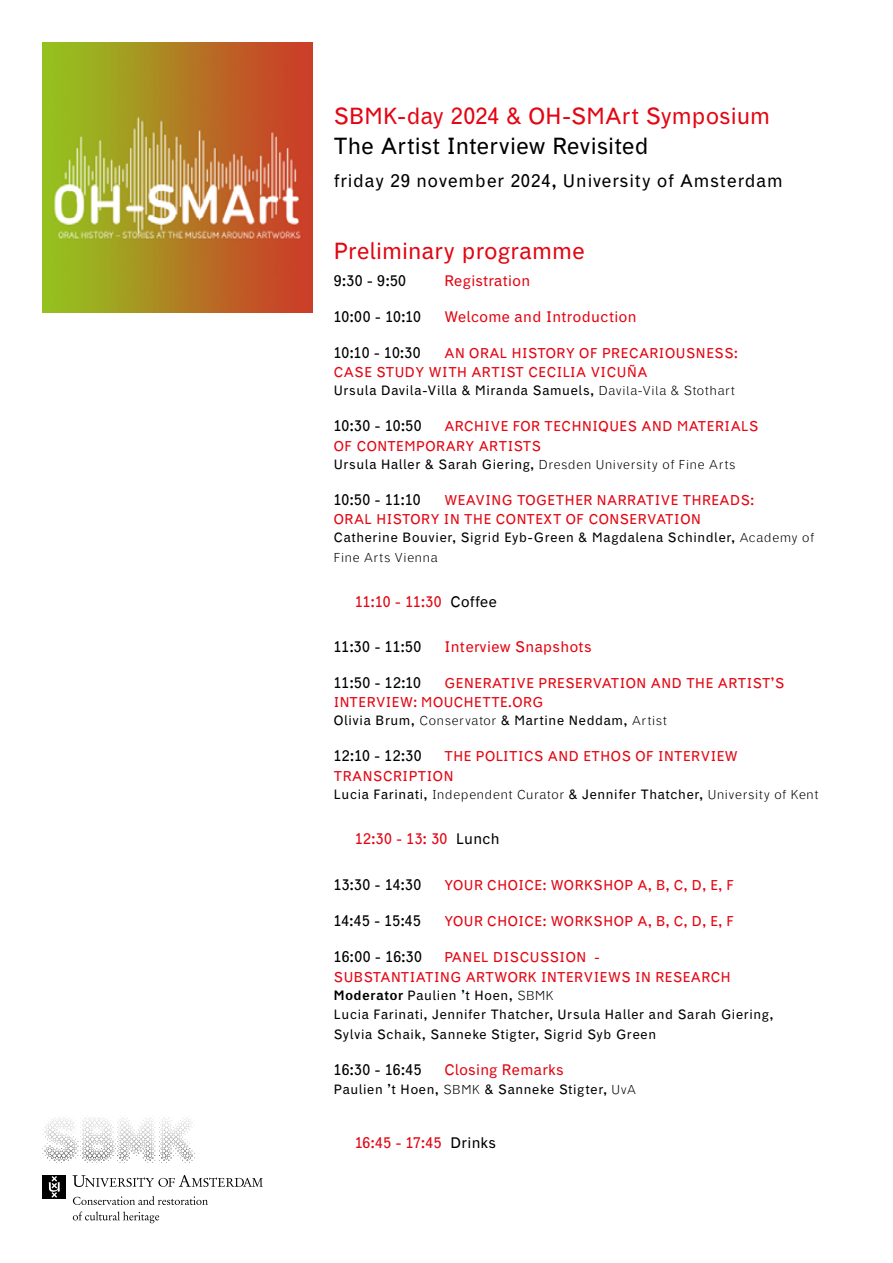
<style>
.page{position:relative;width:893px;height:1263px;background:#fff}
.page>*{position:absolute;margin:0;border:0;box-sizing:border-box;transform-origin:0 0}
.programma_datum{font:24px "DF Dejavu Pro";letter-spacing:.01em;color:#e30613}
.programma_datum-2{font:24px "DF Dejavu Pro";letter-spacing:.01em;color:#000}
.kopje{font:18.75px "DF Dejavu Pro";letter-spacing:.05em;color:#000}
.uur_beschrijving{font:15.75px "DF Dejavu Pro";letter-spacing:.01em;color:#000}
.uur_beschrijving-2{font:15.75px "DF Dejavu Pro";letter-spacing:.025em;color:#e30613}
.uur_beschrijving-3{font:14.7px/19.5px "DF Dejavu Pro";letter-spacing:.04em;color:#e30613}
.body{font:13.8px/19.5px "DF Dejavu Pro";letter-spacing:.05em;color:#000}
.body-2{font:300 13.8px "DF Dejavu Pro";letter-spacing:.05em;color:#000}
.s1{font-weight:300}
.s2{font-weight:400}
.s3{color:#000}
.s4{font-weight:500}
</style>
<div class="page">
<img style="left:43px;top:43px;width:270px;height:270px">
<svg style="left:43px;top:1115px;width:152px;height:48px"></svg>
<div style="left:43px;top:1175px;width:23px;height:24px;background:#000"></div>
<svg style="left:49px;top:1176px;width:11px;height:22px"></svg>
<svg style="left:73px;top:1175px;width:190px;height:12px"></svg>
<svg style="left:73px;top:1196px;width:135px;height:9px"></svg>
<svg style="left:73px;top:1211px;width:86px;height:12px"></svg>
<p class="programma_datum" style="left:334px;top:99px;width:438px">SBMK-day 2024 &amp; OH-SMArt Symposium</p>
<p class="programma_datum-2" style="left:334px;top:129px;width:316px">The Artist Interview Revisited</p>
<p class="kopje" style="left:334px;top:167px;width:451px">friday 29 november 2024, University of Amsterdam</p>
<p class="programma_datum" style="left:334px;top:234px;width:253px">Preliminary programme</p>
<p class="uur_beschrijving" style="left:334px;top:270px;width:74px">9:30 - 9:50</p>
<p class="uur_beschrijving-2" style="left:444px;top:270px;width:87px">Registration</p>
<p class="uur_beschrijving" style="left:334px;top:306px;width:89px">10:00 - 10:10</p>
<p class="uur_beschrijving-2" style="left:444px;top:306px;width:194px">Welcome and Introduction</p>
<p class="uur_beschrijving" style="left:334px;top:342px;width:88px">10:10 - 10:30</p>
<p class="uur_beschrijving-3" style="left:444px;top:343px;width:295px">AN ORAL HISTORY OF PRECARIOUSNESS:</p>
<p class="uur_beschrijving-3" style="left:334px;top:362px;width:315px">CASE STUDY WITH ARTIST CECILIA VICUÑA</p>
<p class="body" style="left:334px;top:381px;width:403px">Ursula Davila-Villa &amp; Miranda Samuels, <span class="s1">Davila-Vila &amp; Stothart</span></p>
<p class="uur_beschrijving" style="left:334px;top:415px;width:89px">10:30 - 10:50</p>
<p class="uur_beschrijving-3" style="left:444px;top:416px;width:316px">ARCHIVE FOR TECHNIQUES AND MATERIALS</p>
<p class="uur_beschrijving-3" style="left:334px;top:436px;width:209px">OF CONTEMPORARY ARTISTS</p>
<p class="body-2" style="left:334px;top:455px;width:403px"><span class="s2">Ursula Haller &amp; Sarah Giering,</span> Dresden University of Fine Arts</p>
<p class="uur_beschrijving" style="left:334px;top:489px;width:88px">10:50 - 11:10</p>
<p class="uur_beschrijving-3" style="left:444px;top:490px;width:311px">WEAVING TOGETHER NARRATIVE THREADS:</p>
<p class="uur_beschrijving-3" style="left:334px;top:509px;width:368px">ORAL HISTORY IN THE CONTEXT OF CONSERVATION</p>
<p class="body" style="left:334px;top:528px;width:482px">Catherine Bouvier, Sigrid Eyb-Green &amp; Magdalena Schindler, <span class="s1">Academy of<br>Fine Arts Vienna</span></p>
<p class="uur_beschrijving-2" style="left:355px;top:591px;width:143px">11:10 - 11:30 <span class="s3">Coffee</span></p>
<p class="uur_beschrijving" style="left:334px;top:636px;width:89px">11:30 - 11:50</p>
<p class="uur_beschrijving-2" style="left:444px;top:636px;width:149px">Interview Snapshots</p>
<p class="uur_beschrijving" style="left:334px;top:672px;width:89px">11:50 - 12:10</p>
<p class="uur_beschrijving-3" style="left:444px;top:673px;width:341px">GENERATIVE PRESERVATION AND THE ARTIST’S</p>
<p class="uur_beschrijving-3" style="left:334px;top:692px;width:211px">INTERVIEW: MOUCHETTE.ORG</p>
<p class="body" style="left:334px;top:711px;width:334px">Olivia Brum, <span class="s1">Conservator</span> &amp; Martine Neddam, <span class="s1">Artist</span></p>
<p class="uur_beschrijving" style="left:334px;top:745px;width:89px">12:10 - 12:30</p>
<p class="uur_beschrijving-3" style="left:334px;top:746px;width:406px;text-indent:110px">THE POLITICS AND ETHOS OF INTERVIEW<br>TRANSCRIPTION</p>
<p class="body-2" style="left:334px;top:785px;width:486px"><span class="s2">Lucia Farinati,</span> Independent Curator <span class="s2">&amp; Jennifer Thatcher,</span> University of Kent</p>
<p class="uur_beschrijving-2" style="left:355px;top:828px;width:146px">12:30 - 13: 30 <span class="s3">Lunch</span></p>
<p class="uur_beschrijving" style="left:334px;top:874px;width:89px">13:30 - 14:30</p>
<p class="uur_beschrijving-3" style="left:444px;top:875px;width:291px">YOUR CHOICE: WORKSHOP A, B, C, D, E, F</p>
<p class="uur_beschrijving" style="left:334px;top:910px;width:89px">14:45 - 15:45</p>
<p class="uur_beschrijving-3" style="left:444px;top:911px;width:291px">YOUR CHOICE: WORKSHOP A, B, C, D, E, F</p>
<p class="uur_beschrijving" style="left:334px;top:946px;width:90px">16:00 - 16:30</p>
<p class="uur_beschrijving-3" style="left:334px;top:947px;width:398px;text-indent:110px">PANEL DISCUSSION -<br>SUBSTANTIATING ARTWORK INTERVIEWS IN RESEARCH</p>
<p class="body" style="left:334px;top:985px;width:222px"><span class="s4">Moderator</span> Paulien ’t Hoen, <span class="s1">SBMK</span></p>
<p class="body" style="left:334px;top:1005px;width:441px">Lucia Farinati, Jennifer Thatcher, Ursula Haller and Sarah Giering,<br>Sylvia Schaik, Sanneke Stigter, Sigrid Syb Green</p>
<p class="uur_beschrijving" style="left:334px;top:1059px;width:89px">16:30 - 16:45</p>
<p class="uur_beschrijving-2" style="left:444px;top:1059px;width:121px">Closing Remarks</p>
<p class="body" style="left:334px;top:1080px;width:304px">Paulien ’t Hoen, <span class="s1">SBMK</span> &amp; Sanneke Stigter, <span class="s1">UvA</span></p>
<p class="uur_beschrijving-2" style="left:355px;top:1132px;width:142px">16:45 - 17:45 <span class="s3">Drinks</span></p>
</div>
